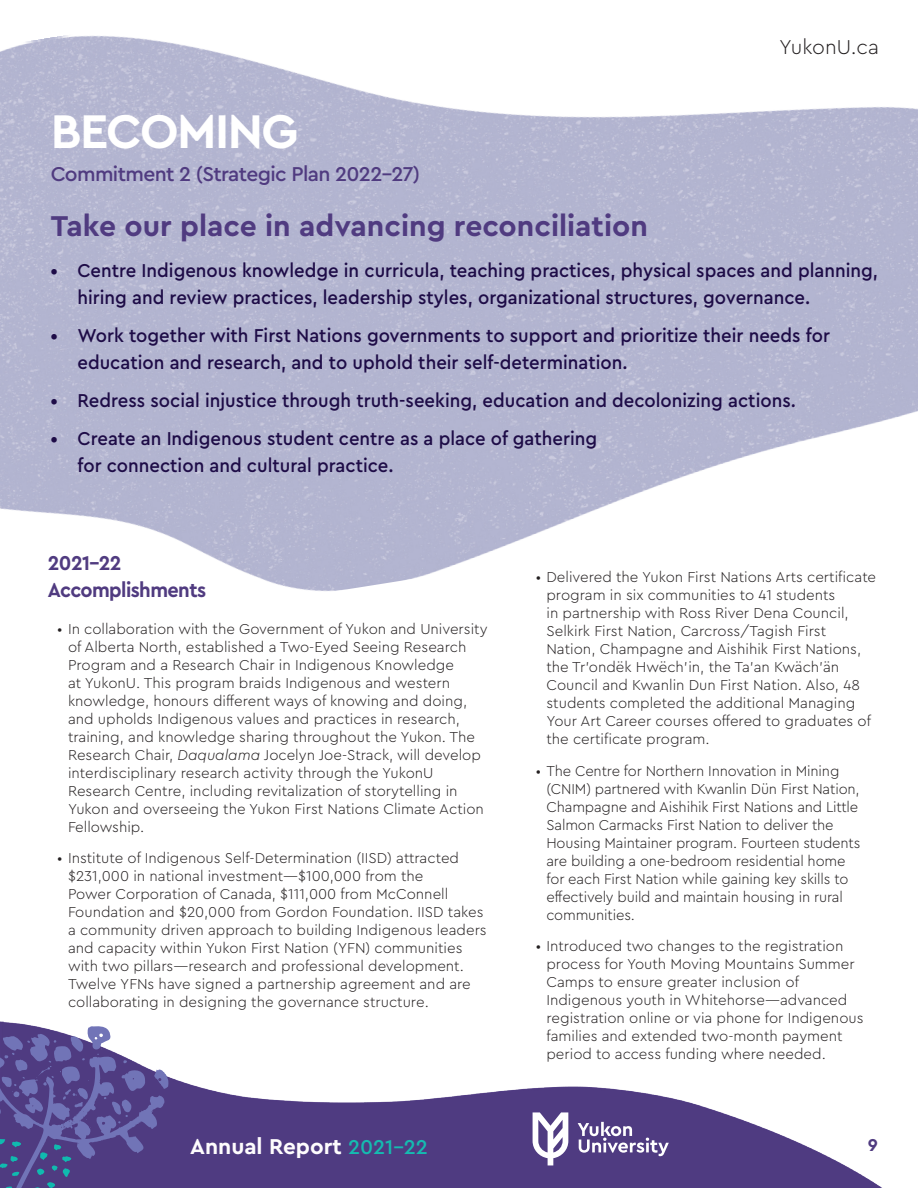
<style>
.page{position:relative;width:918px;height:1188px;background:#fff}
.page>*{position:absolute;margin:0;border:0;box-sizing:border-box;transform-origin:0 0}
.t1{font:700 49.5px "Cera Pro";letter-spacing:-.03em;color:#fff}
.t2{font:700 30px "Cera Pro";color:#503b80}
.t3{font:700 22.5px "Cera Pro";color:#fefcfd}
.t4{font:500 21px "Cera Pro";letter-spacing:-.03em;color:#503b80}
.t5{font:700 21px/27px "Cera Pro";letter-spacing:-.03em;color:#503b80;scale:.95 1}
.t6{font:300 21px "Cera Pro";color:#231f20}
.t7{font:500 19.5px/27px "Cera Pro";color:#1e0c47;scale:.95 1}
.t8{font:700 18px "Cera Pro";color:#503b80}
.t9{font:300 15px/18px "Cera Pro";color:#231f20}
.s1{font-style:italic}
.s2{font-weight:500;font-size:21px;color:#15bbb0}
</style>
<div class="page">
<img style="left:0;top:1021px;width:882px;height:167px">
<svg style="left:578px;top:1122px;width:91px;height:34px"></svg>
<svg style="left:533px;top:1112px;width:35px;height:53px"></svg>
<svg style="left:0;top:1022px;width:170px;height:166px"></svg>
<img style="left:0;top:35px;width:918px;height:556px">
<h3 class="t6" style="left:779px;top:33px;width:101px">YukonU.ca</h3>
<h1 class="t1" style="left:51px;top:99px;width:249px">BECOMING</h1>
<h3 class="t4" style="left:51px;top:160px;width:371px">Commitment 2 (Strategic Plan 2022-27)</h3>
<h2 class="t2" style="left:51px;top:206px;width:599px">Take our place in advancing reconciliation</h2>
<h3 class="t7" style="left:77px;top:256px;width:844px;text-indent:-27px">• Centre Indigenous knowledge in curricula, teaching practices, physical spaces and planning, hiring and review practices, leadership styles, organizational structures, governance.</h3>
<h3 class="t7" style="left:77px;top:321px;width:794px;text-indent:-27px">• Work together with First Nations governments to support and prioritize their needs for education and research, and to uphold their self-determination.</h3>
<h3 class="t7" style="left:50px;top:386px;width:786px">• Redress social injustice through truth-seeking, education and decolonizing actions.</h3>
<h3 class="t7" style="left:77px;top:424px;width:549px;text-indent:-27px">• Create an Indigenous student centre as a place of gathering for connection and cultural practice.</h3>
<h3 class="t5" style="left:48px;top:548px;width:168px">2021-22<br>Accomplishments</h3>
<p class="t9" style="left:68px;top:619px;width:421px;text-indent:-11px">• In collaboration with the Government of Yukon and University of Alberta North, established a Two-Eyed Seeing Research Program and a Research Chair in Indigenous Knowledge<br>at YukonU. This program braids Indigenous and western knowledge, honours different ways of knowing and doing, and upholds Indigenous values and practices in research, training, and knowledge sharing throughout the Yukon. The Research Chair, <span class="s1">Daqualama</span> Jocelyn Joe-Strack, will develop interdisciplinary research activity through the YukonU Research Centre, including revitalization of storytelling in Yukon and overseeing the Yukon First Nations Climate Action Fellowship.</p>
<p class="t9" style="left:68px;top:848px;width:420px;text-indent:-11px">• Institute of Indigenous Self-Determination (IISD) attracted $231,000 in national investment—$100,000 from the<br>Power Corporation of Canada, $111,000 from McConnell Foundation and $20,000 from Gordon Foundation. IISD takes a community driven approach to building Indigenous leaders and capacity within Yukon First Nation (YFN) communities with two pillars—research and professional development.<br>Twelve YFNs have signed a partnership agreement and are collaborating in designing the governance structure.</p>
<p class="t9" style="left:546px;top:568px;width:331px;text-indent:-11px">• Delivered the Yukon First Nations Arts certificate program in six communities to 41 students<br>in partnership with Ross River Dena Council, Selkirk First Nation, Carcross/Tagish First Nation, Champagne and Aishihik First Nations, the Tr’ondëk Hwëch’in, the Ta’an Kwäch’än Council and Kwanlin Dun First Nation. Also, 48 students completed the additional Managing Your Art Career courses offered to graduates of the certificate program.</p>
<p class="t9" style="left:546px;top:761px;width:315px;text-indent:-11px">• The Centre for Northern Innovation in Mining (CNIM) partnered with Kwanlin Dün First Nation, Champagne and Aishihik First Nations and Little Salmon Carmacks First Nation to deliver the Housing Maintainer program. Fourteen students are building a one-bedroom residential home for each First Nation while gaining key skills to effectively build and maintain housing in rural communities.</p>
<p class="t9" style="left:546px;top:937px;width:319px;text-indent:-11px">• Introduced two changes to the registration process for Youth Moving Mountains Summer Camps to ensure greater inclusion of Indigenous youth in Whitehorse—advanced registration online or via phone for Indigenous families and extended two-month payment period to access funding where needed.</p>
<h3 class="t3" style="left:190px;top:1132px;width:239px">Annual Report <span class="s2">2021-22</span></h3>
<p class="t8" style="left:868px;top:1133px;width:12px">9</p>
</div>
